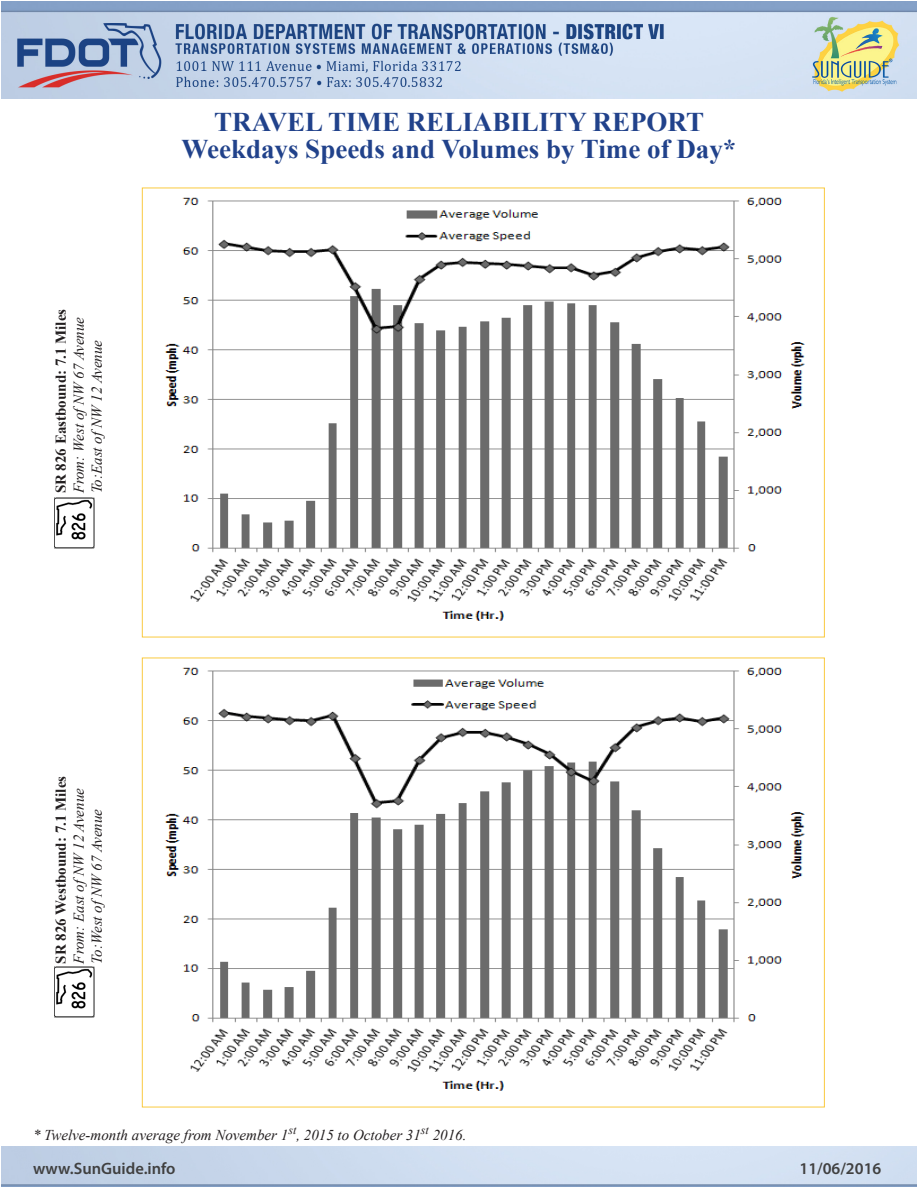
<style>
.page{position:relative;width:918px;height:1188px;background:#fff}
.page>*{position:absolute;margin:0;border:0;box-sizing:border-box;transform-origin:0 0}
.t1{font:700 27px "Times New Roman";color:#21428b}
.t2{font:600 16.5px "Myriad Pro";color:#404040}
.t3{font:italic 15px "Times New Roman";color:#231f20}
.t4{font:700 15px "Times New Roman";color:#231f20}
</style>
<div class="page">
<img style="left:2px;top:1px;width:914px;height:98px">
<img style="left:54px;top:497px;width:41px;height:51px">
<img style="left:54px;top:967px;width:41px;height:50px">
<img style="left:164px;top:197px;width:641px;height:424px">
<img style="left:164px;top:667px;width:641px;height:424px">
<h1 class="t1" style="left:214px;top:103px;width:491px">TRAVEL TIME RELIABILITY REPORT</h1>
<p class="t4" style="left:51px;top:493px;width:186px;rotate:-90deg">SR 826 Eastbound: 7.1 Miles</p>
<p class="t3" style="left:69px;top:493px;width:178px;rotate:-90deg">From: West ofNW 67 Avenue</p>
<p class="t3" style="left:87px;top:493px;width:155px;rotate:-90deg">To:East ofNW 12 Avenue</p>
<p class="t1" style="left:182px;top:130px;width:556px">Weekdays Speeds and Volumes by Time of Day*</p>
<p class="t4" style="left:51px;top:964px;width:189px;rotate:-90deg">SR 826 Westbound: 7.1 Miles</p>
<p class="t3" style="left:69px;top:964px;width:177px;rotate:-90deg">From: East ofNW 12 Avenue</p>
<p class="t3" style="left:87px;top:964px;width:156px;rotate:-90deg">To:West ofNW 67 Avenue</p>
<p class="t3" style="left:33px;top:1125px;width:435px">* Twelve-month average from November 1<sup>st</sup>, 2015 to October 31<sup>st</sup> 2016.</p>
<p class="t2" style="left:33px;top:1158px;width:144px">www.SunGuide.info</p>
<p class="t2" style="left:800px;top:1158px;width:83px">11/06/2016</p>
</div>
